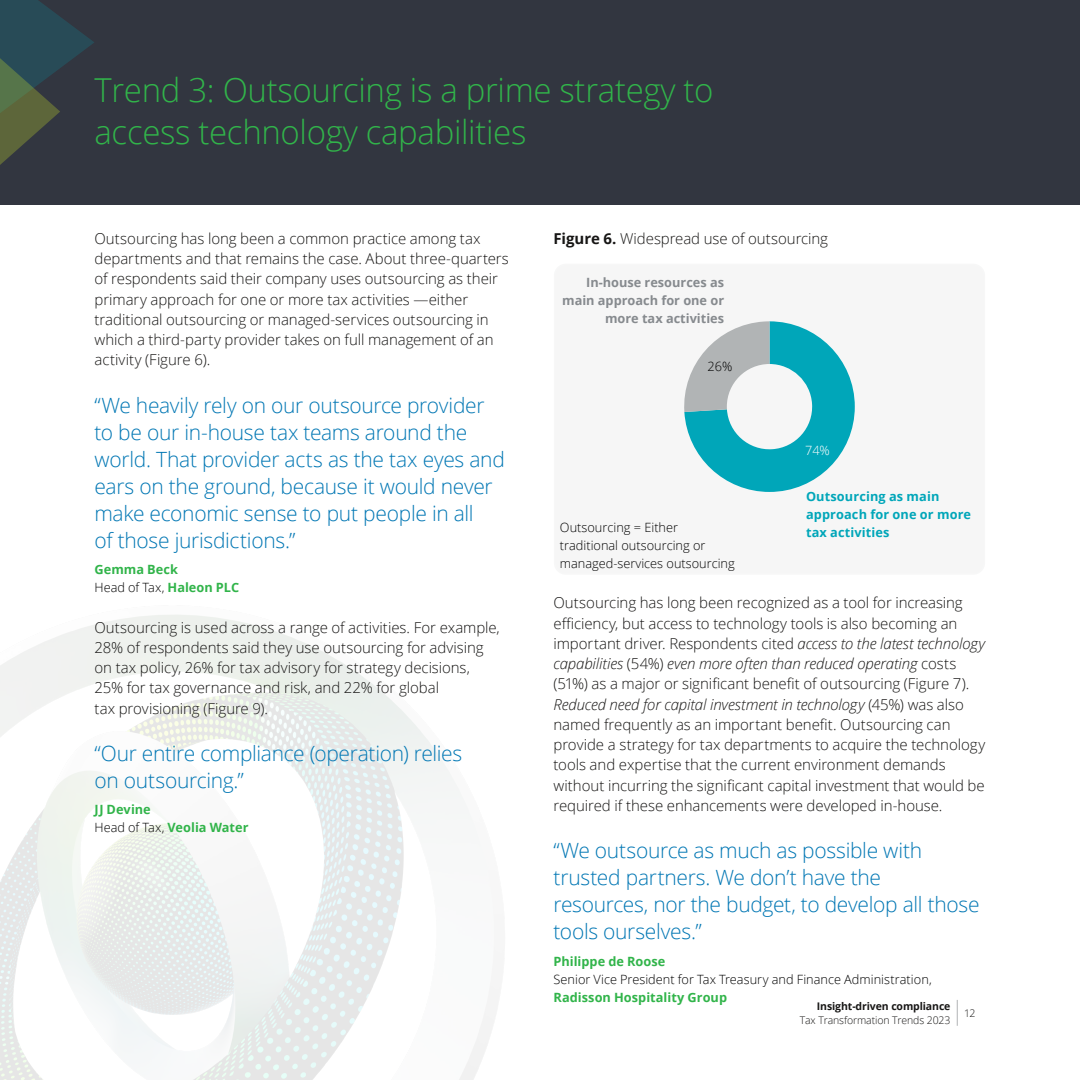
<style>
.page{position:relative;width:1080px;height:1080px;background:#fff}
.page>*{position:absolute;margin:0;border:0;box-sizing:border-box;transform-origin:0 0}
.page_heading{font:300 33px/42px "Open Sans";letter-spacing:-.01em;color:#31b44a}
.Quote_pullout_small__14_18pt{font:300 21px/27px "Open Sans";letter-spacing:-.015em;color:#0277b4}
.Body_copy__8_5_12pt{font:300 15px/20.2px "Open Sans";letter-spacing:-.005em;color:#171615}
.Quote_name_company__8_5_12pt{font:300 12.75px/18px "Open Sans";color:#010101}
.t1{font:700 12.75px/18px "Open Sans";color:#868a8e;text-align:right}
.Quote_name_company__8_5_12pt-2{font:700 12.75px "Open Sans";color:#31b44a}
.t2{font:700 12.75px/18px "Open Sans";letter-spacing:.01em;color:#00a6b9}
.t3{font:300 12.75px "Open Sans";color:#fff}
.t4{font:300 10.5px "Open Sans";letter-spacing:-.01em;color:#171615}
.t5{font:700 10.5px "Open Sans";letter-spacing:-.01em;color:#171615}
.s1{font-weight:700;color:#31b44a}
.s2{font-weight:300;color:#010101}
.s3{font-weight:700}
.s4{font-style:italic}
</style>
<div class="page">
<img style="left:0;top:615px;width:500px;height:465px">
<div style="left:0;top:0;width:1080px;height:204px;background:#323640"></div>
<svg style="left:0;top:0;width:94px;height:165px"></svg>
<div style="left:555px;top:264px;width:429px;height:310px;background:#f6f6f6;border-radius:11px"></div>
<div style="left:554px;top:264px;width:431px;height:311px;border:2px solid #b1b4b5;border-radius:11px"></div>
<svg style="left:684px;top:321px;width:171px;height:171px"></svg>
<svg style="left:957px;top:1000px;width:1px;height:26px"></svg>
<p class="page_heading" style="left:94px;top:68px;width:621px">Trend 3: Outsourcing is a prime strategy to access technology capabilities</p>
<p class="Body_copy__8_5_12pt" style="left:94px;top:228px;width:416px">Outsourcing has long been a common practice among tax departments and that remains the case. About three-quarters of respondents said their company uses outsourcing as their primary approach for one or more tax activities —either traditional outsourcing or managed-services outsourcing in which a third-party provider takes on full management of an activity (Figure 6).</p>
<p class="Quote_pullout_small__14_18pt" style="left:94px;top:391px;width:412px">“We heavily rely on our outsource provider to be our in-house tax teams around the world. That provider acts as the tax eyes and ears on the ground, because it would never make economic sense to put people in all<br>of those jurisdictions.”</p>
<p class="Quote_name_company__8_5_12pt-2" style="left:94px;top:561px;width:85px">Gemma Beck</p>
<p class="Quote_name_company__8_5_12pt" style="left:94px;top:578px;width:146px">Head of Tax, <span class="s1">Haleon PLC</span></p>
<p class="Body_copy__8_5_12pt" style="left:94px;top:617px;width:407px">Outsourcing is used across a range of activities. For example, 28% of respondents said they use outsourcing for advising on tax policy, 26% for tax advisory for strategy decisions, 25% for tax governance and risk, and 22% for global<br>tax provisioning (Figure 9).</p>
<p class="Quote_pullout_small__14_18pt" style="left:94px;top:739px;width:369px">“Our entire compliance (operation) relies on outsourcing.”</p>
<p class="Quote_name_company__8_5_12pt-2" style="left:94px;top:801px;width:58px">JJ Devine</p>
<p class="Quote_name_company__8_5_12pt-2" style="left:94px;top:819px;width:155px"><span class="s2">Head of Tax,</span> Veolia Water</p>
<p class="Body_copy__8_5_12pt" style="left:554px;top:228px;width:276px"><span class="s3">Figure 6.</span> Widespread use of outsourcing</p>
<p class="t1" style="left:562px;top:273px;width:164px">In-house resources as main approach for one or more tax activities</p>
<p class="Quote_name_company__8_5_12pt" style="left:708px;top:357px;width:26px">26%</p>
<p class="Quote_name_company__8_5_12pt" style="left:560px;top:518px;width:176px">Outsourcing = Either traditional outsourcing or managed-services outsourcing</p>
<p class="t3" style="left:805px;top:441px;width:26px">74%</p>
<p class="t2" style="left:806px;top:487px;width:167px">Outsourcing as main approach for one or more tax activities</p>
<p class="Body_copy__8_5_12pt" style="left:554px;top:593px;width:433px">Outsourcing has long been recognized as a tool for increasing efficiency, but access to technology tools is also becoming an important driver. Respondents cited <span class="s4">access to the latest technology capabilities</span> (54%) <span class="s4">even more often than reduced operating</span> costs (51%) as a major or significant benefit of outsourcing (Figure 7).<br><span class="s4">Reduced need for capital investment in technology</span> (45%) was also named frequently as an important benefit. Outsourcing can provide a strategy for tax departments to acquire the technology tools and expertise that the current environment demands without incurring the significant capital investment that would be required if these enhancements were developed in-house.</p>
<p class="Quote_pullout_small__14_18pt" style="left:554px;top:837px;width:428px">“We outsource as much as possible with trusted partners. We don’t have the resources, nor the budget, to develop all those tools ourselves.”</p>
<p class="Quote_name_company__8_5_12pt-2" style="left:554px;top:952px;width:113px">Philippe de Roose</p>
<p class="Quote_name_company__8_5_12pt" style="left:554px;top:970px;width:380px">Senior Vice President for Tax Treasury and Finance Administration,<br><span class="s1">Radisson Hospitality Group</span></p>
<p class="t5" style="left:817px;top:999px;width:135px">Insight-driven compliance</p>
<p class="t4" style="left:800px;top:1013px;width:152px">Tax Transformation Trends 2023</p>
<p class="t4" style="left:964px;top:1006px;width:13px">12</p>
</div>
